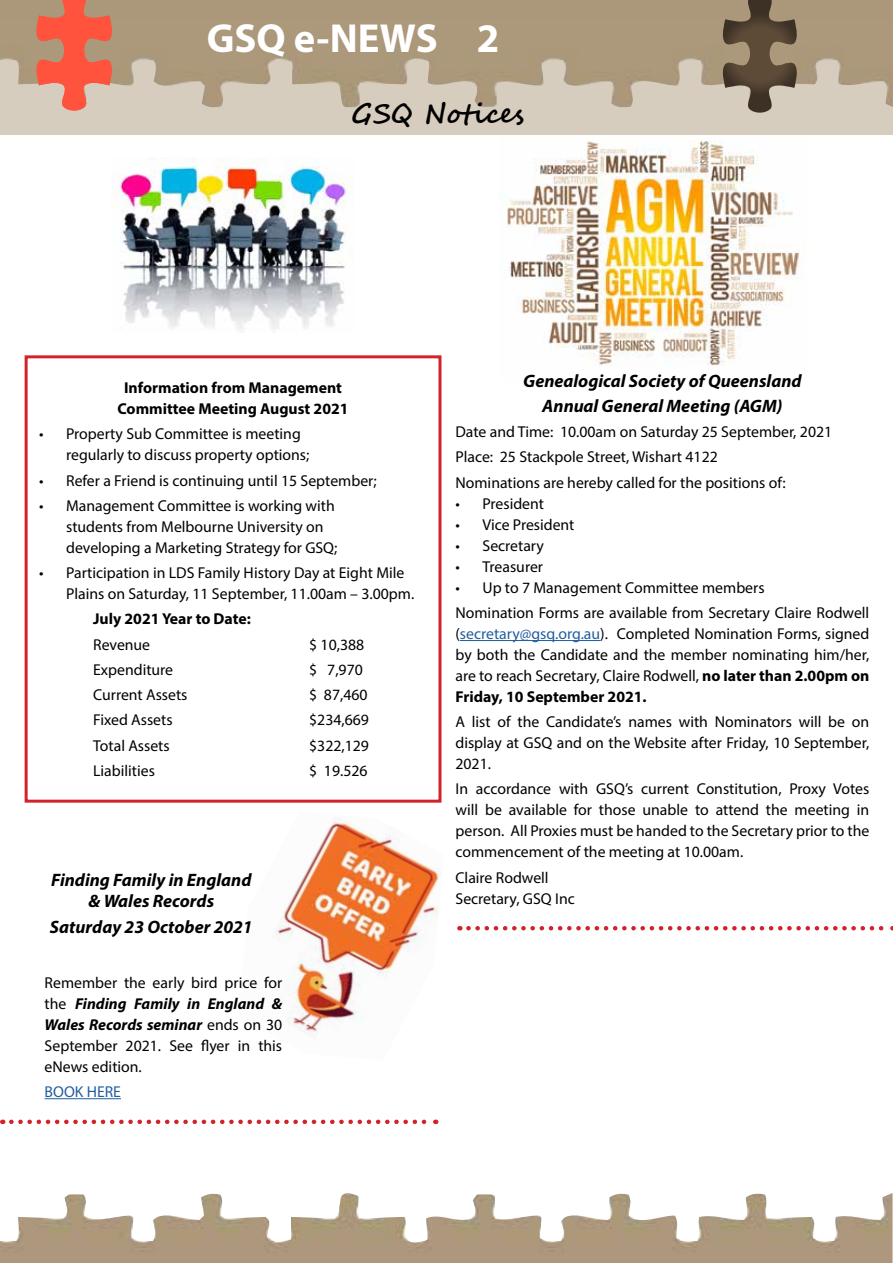
<style>
.page{position:relative;width:893px;height:1263px;background:#fff}
.page>*{position:absolute;margin:0;border:0;box-sizing:border-box;transform-origin:0 0}
.t1{font:700 40.65px "Myriad Pro";color:#fff}
.t2{font:700 27px "Segoe Script";color:#000}
.t3{font:italic 700 18px/25.2px "Myriad Pro";color:#000;text-align:center}
.t4{font:15.75px/21px "Myriad Pro";color:#000}
.t5{font:700 15.75px/21px "Myriad Pro";color:#000;text-align:center}
.t6{font:15.75px "Myriad Pro";color:#215e9e}
.s1{font-weight:700;font-style:italic}
.s2{color:#215e9e}
.s3{font-weight:700}
</style>
<div class="page">
<img style="left:272px;top:818px;width:170px;height:220px">
<img style="left:507px;top:140px;width:293px;height:226px">
<img style="left:112px;top:157px;width:242px;height:173px">
<div style="left:25px;top:355px;width:416px;height:448px;border:3px solid #d2232a"></div>
<svg style="left:0;top:0;width:893px;height:135px;background:#bdae97"></svg>
<svg style="left:720px;top:0;width:80px;height:114px;background:#847461"></svg>
<svg style="left:33px;top:0;width:82px;height:112px;background:#df7d67"></svg>
<img style="left:0;top:1193px;width:892px;height:70px">
<svg style="left:468px;top:926px;width:425px;height:4px"></svg>
<hr style="left:460px;top:640px;width:140px;height:1px;background:#215e9e">
<hr style="left:45px;top:1098px;width:76px;height:1px;background:#215e9e">
<svg style="left:11px;top:1119px;width:425px;height:5px"></svg>
<h1 class="t1" style="left:207px;top:12px;width:294px">GSQ e-NEWS 2</h1>
<h2 class="t2" style="left:351px;top:91px;width:175px">GSQ Notices</h2>
<p class="t5" style="left:118px;top:377px;width:233px">Information from Management<br>Committee Meeting August 2021</p>
<p class="t4" style="left:66px;top:423px;width:245px;text-indent:-27px">• Property Sub Committee is meeting regularly to discuss property options;</p>
<p class="t4" style="left:39px;top:470px;width:339px">• Refer a Friend is continuing until 15 September;</p>
<p class="t4" style="left:66px;top:495px;width:273px;text-indent:-27px">• Management Committee is working with students from Melbourne University on developing a Marketing Strategy for GSQ;</p>
<p class="t4" style="left:66px;top:562px;width:350px;text-indent:-27px">• Participation in LDS Family History Day at Eight Mile<br>Plains on Saturday, 11 September, 11.00am – 3.00pm.</p>
<p class="t5" style="left:93px;top:608px;width:159px">July 2021 Year to Date:</p>
<p class="t4" style="left:93px;top:634px;width:59px">Revenue</p>
<p class="t4" style="left:309px;top:634px;width:57px">$ 10,388</p>
<p class="t4" style="left:93px;top:659px;width:81px">Expenditure</p>
<p class="t4" style="left:309px;top:659px;width:55px">$ 7,970</p>
<p class="t4" style="left:93px;top:684px;width:96px">Current Assets</p>
<p class="t4" style="left:309px;top:684px;width:60px">$ 87,460</p>
<p class="t4" style="left:93px;top:709px;width:81px">Fixed Assets</p>
<p class="t4" style="left:309px;top:709px;width:61px">$234,669</p>
<p class="t4" style="left:93px;top:735px;width:78px">Total Assets</p>
<p class="t4" style="left:309px;top:735px;width:61px">$322,129</p>
<p class="t4" style="left:93px;top:760px;width:63px">Liabilities</p>
<p class="t4" style="left:309px;top:760px;width:60px">$ 19.526</p>
<p class="t3" style="left:51px;top:869px;width:202px;line-height:21px">Finding Family in England &amp; Wales Records</p>
<p class="t3" style="left:50px;top:913px;width:204px">Saturday 23 October 2021</p>
<p class="t4" style="left:45px;top:972px;width:239px;text-align:justify">Remember the early bird price for the <span class="s1">Finding Family in England &amp; Wales Records seminar</span> ends on 30<br>September 2021. See flyer in this eNews edition.</p>
<p class="t6" style="left:45px;top:1082px;width:78px">BOOK HERE</p>
<p class="t3" style="left:523px;top:367px;width:280px">Genealogical Society of Queensland<br>Annual General Meeting (AGM)</p>
<p class="t4" style="left:455px;top:419px;width:378px;line-height:25.2px">Date and Time: 10.00am on Saturday 25 September, 2021<br>Place: 25 Stackpole Street, Wishart 4122<br>Nominations are hereby called for the positions of:</p>
<p class="t4" style="left:455px;top:493px;width:90px">• President</p>
<p class="t4" style="left:455px;top:514px;width:121px">• Vice President</p>
<p class="t4" style="left:455px;top:535px;width:90px">• Secretary</p>
<p class="t4" style="left:455px;top:556px;width:89px">• Treasurer</p>
<p class="t4" style="left:455px;top:574px;width:415px;line-height:25.2px">• Up to 7 Management Committee members<br>Nomination Forms are available from Secretary Claire Rodwell</p>
<p class="t4" style="left:455px;top:623px;width:415px;text-align:justify">(<span class="s2">secretary@gsq.org.au</span>). Completed Nomination Forms, signed by both the Candidate and the member nominating him/her, are to reach Secretary, Claire Rodwell, <span class="s3">no later than 2.00pm on Friday, 10 September 2021.</span></p>
<p class="t4" style="left:455px;top:711px;width:415px;text-align:justify">A list of the Candidate’s names with Nominators will be on display at GSQ and on the Website after Friday, 10 September, 2021.</p>
<p class="t4" style="left:455px;top:778px;width:415px;text-align:justify">In accordance with GSQ’s current Constitution, Proxy Votes will be available for those unable to attend the meeting in person. All Proxies must be handed to the Secretary prior to the commencement of the meeting at 10.00am.</p>
<p class="t4" style="left:455px;top:866px;width:121px">Claire Rodwell<br>Secretary, GSQ Inc</p>
</div>
